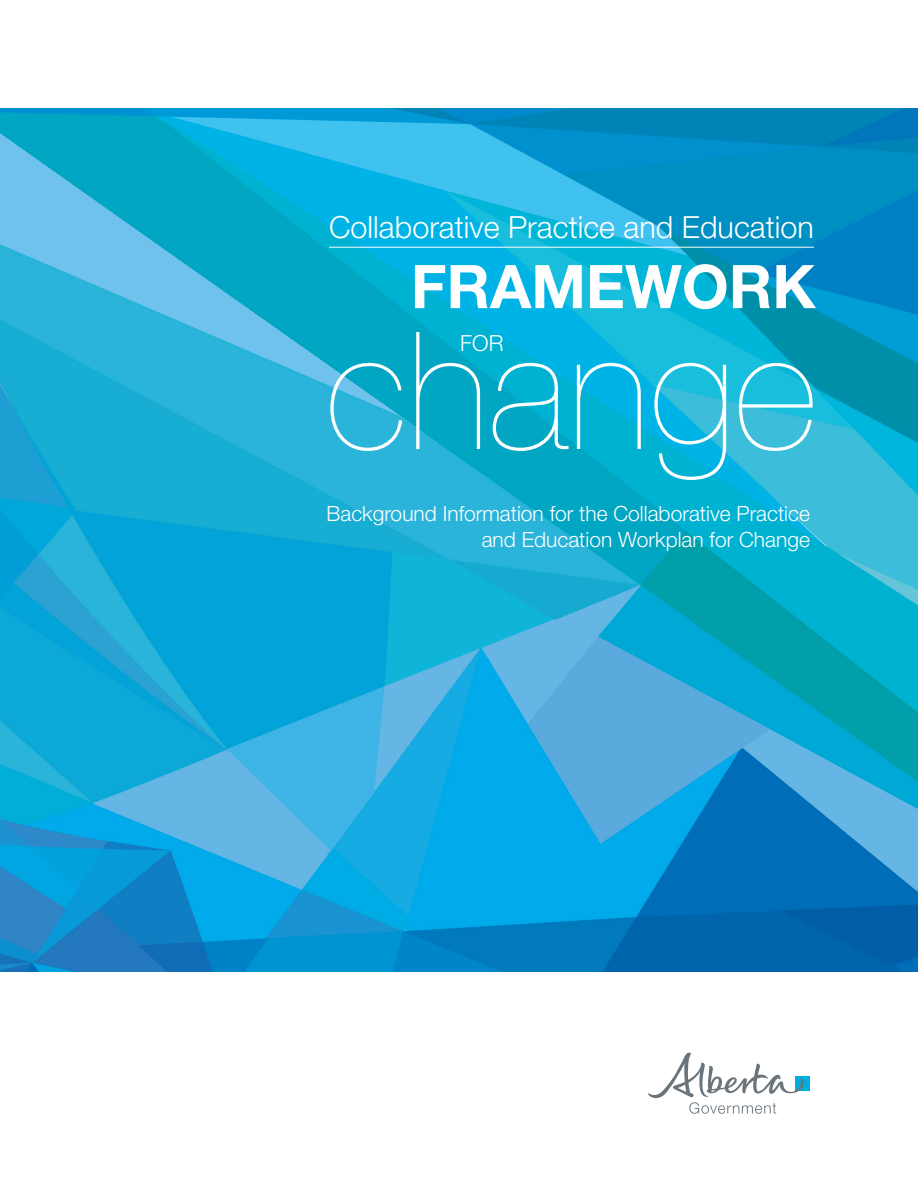
<style>
.page{position:relative;width:918px;height:1188px;background:#fff}
.page>*{position:absolute;margin:0;border:0;box-sizing:border-box;transform-origin:0 0}
.t1{font:200 163.8px "Helvetica Neue LT Std";color:#fff}
.t2{font:700 60.3px "Helvetica Neue LT Std";color:#fff}
.t3{font:300 30.6px "Helvetica Neue LT Std";color:#fff}
.t4{font:300 22.2px "Helvetica Neue LT Std";color:#fff}
.t5{font:300 21px/25.5px "Helvetica Neue LT Std";color:#fff;text-align:right}
</style>
<div class="page">
<img style="left:0;top:108px;width:918px;height:864px">
<hr style="left:329px;top:247px;width:485px;height:1px;background:#fff">
<div style="left:795px;top:1076px;width:15px;height:15px;background:#00aedc"></div>
<svg style="left:648px;top:1053px;width:156px;height:61px"></svg>
<p class="t3" style="left:329px;top:208px;width:486px">Collaborative Practice and Education</p>
<p class="t2" style="left:411px;top:249px;width:406px">FRAMEWORK</p>
<p class="t1" style="left:325px;top:297px;width:493px">change</p>
<p class="t4" style="left:460px;top:330px;width:45px">FOR</p>
<p class="t5" style="left:326px;top:501px;width:485px">Background Information for the Collaborative Practice and Education Workplan for Change</p>
</div>
